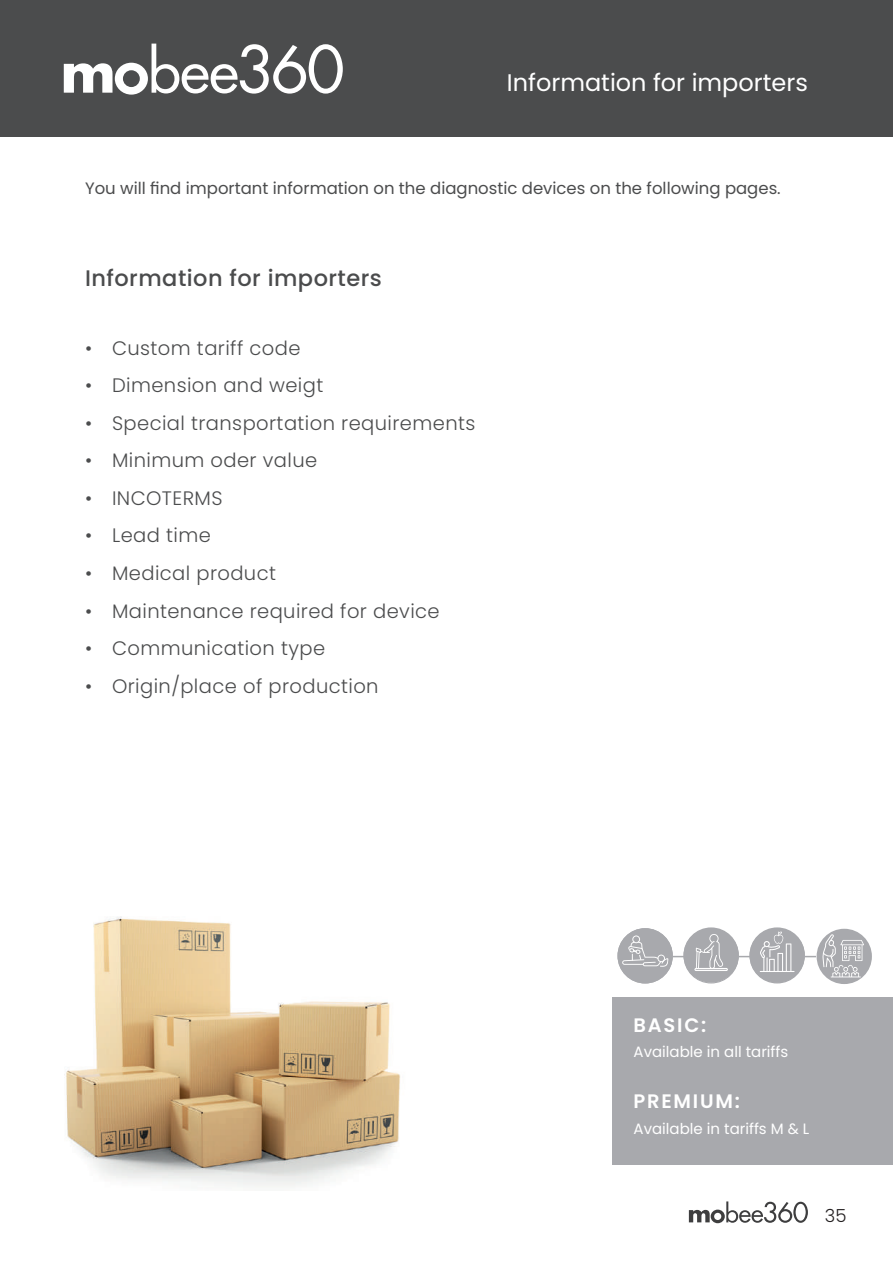
<style>
.page{position:relative;width:893px;height:1263px;background:#fff}
.page>*{position:absolute;margin:0;border:0;box-sizing:border-box;transform-origin:0 0}
.t1{font:24px "Poppins";color:#fff}
.t2{font:500 22.5px "Poppins";letter-spacing:.02em;color:#4b4c4d}
.t3{font:300 19.5px "Poppins";letter-spacing:.02em;color:#4b4c4d}
.t4{font:600 19.5px "Poppins";letter-spacing:.09em;color:#fff}
.t5{font:300 18px "Poppins";color:#231f20}
.t6{font:16.5px "Poppins";color:#4b4c4d}
.t7{font:15px "Poppins";color:#fff}
</style>
<div class="page">
<svg style="left:689px;top:1201px;width:119px;height:22px"></svg>
<div style="left:0;top:0;width:893px;height:136px;background:#4b4c4d"></div>
<img style="left:64px;top:916px;width:337px;height:271px">
<div style="left:612px;top:997px;width:281px;height:168px;background:#a8a9ad"></div>
<div style="left:817px;top:929px;width:55px;height:55px;background:#a8a9ad;border-radius:50%"></div>
<svg style="left:822px;top:934px;width:42px;height:43px"></svg>
<svg style="left:617px;top:928px;width:199px;height:55px"></svg>
<svg style="left:64px;top:44px;width:279px;height:51px"></svg>
<p class="t1" style="left:507px;top:69px;width:303px">Information for importers</p>
<p class="t6" style="left:85px;top:178px;width:697px">You will find important information on the diagnostic devices on the following pages.</p>
<p class="t2" style="left:85px;top:265px;width:298px">Information for importers</p>
<p class="t3" style="left:85px;top:337px;width:217px">• Custom tariff code</p>
<p class="t3" style="left:85px;top:374px;width:240px">• Dimension and weigt</p>
<p class="t3" style="left:85px;top:412px;width:392px">• Special transportation requirements</p>
<p class="t3" style="left:85px;top:449px;width:234px">• Minimum oder value</p>
<p class="t3" style="left:85px;top:487px;width:139px">• INCOTERMS</p>
<p class="t3" style="left:85px;top:524px;width:127px">• Lead time</p>
<p class="t3" style="left:85px;top:562px;width:192px">• Medical product</p>
<p class="t3" style="left:85px;top:599px;width:356px">• Maintenance required for device</p>
<p class="t3" style="left:85px;top:637px;width:242px">• Communication type</p>
<p class="t3" style="left:85px;top:674px;width:295px">• Origin/place of production</p>
<p class="t4" style="left:634px;top:1013px;width:74px">BASIC:</p>
<p class="t7" style="left:634px;top:1043px;width:156px">Available in all tariffs</p>
<p class="t4" style="left:634px;top:1090px;width:108px">PREMIUM:</p>
<p class="t7" style="left:634px;top:1119px;width:177px">Available in tariffs M &amp; L</p>
<p class="t5" style="left:825px;top:1205px;width:23px">35</p>
</div>
